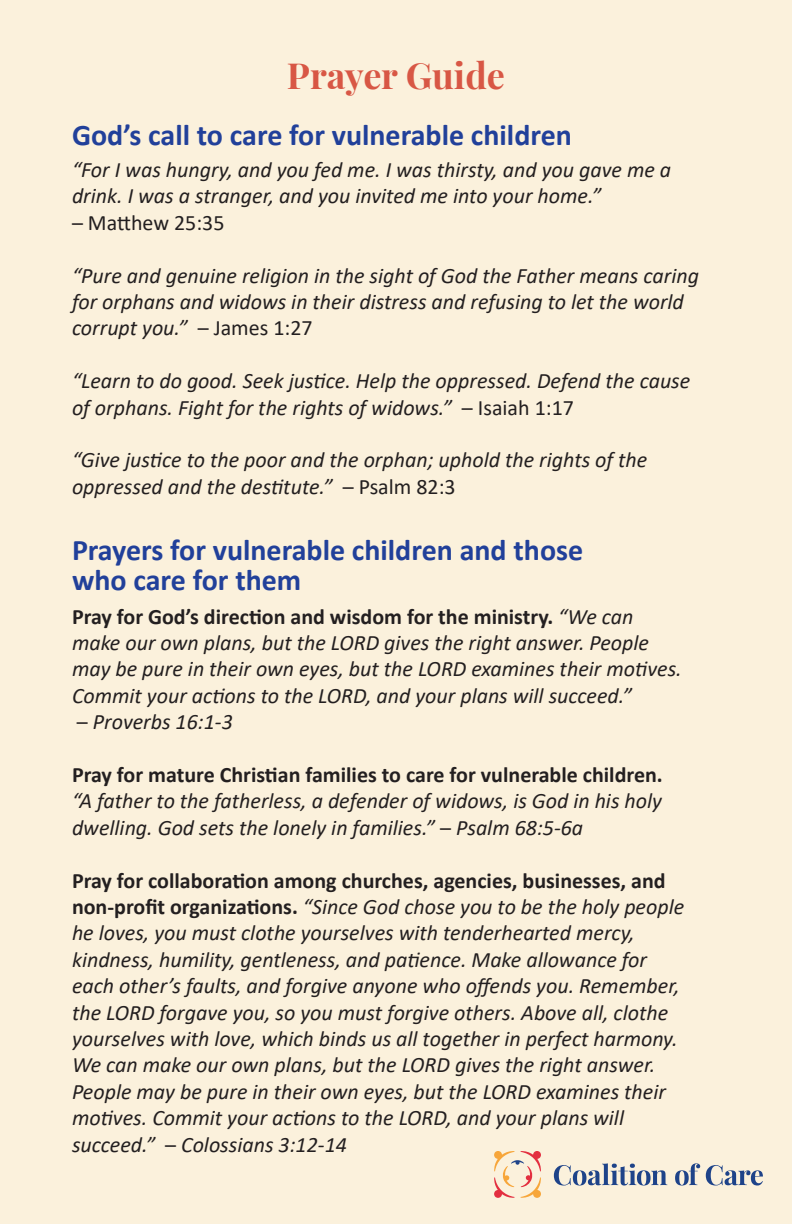
<style>
.page{position:relative;width:792px;height:1224px;background:#fbf1dc}
.page>*{position:absolute;margin:0;border:0;box-sizing:border-box;transform-origin:0 0}
.t1{font:700 36px "Playfair Display";color:#d85745}
.t2{font:700 30px/30px "Calibri";color:#21409a}
.t3{font:italic 22px/26.4px "Calibri";color:#231f20}
.t4{font:22px "Calibri";color:#231f20}
.s1{font-style:normal}
.s2{font-weight:700;font-style:normal}
</style>
<div class="page">
<svg style="left:554px;top:1163px;width:113px;height:23px"></svg>
<svg style="left:675px;top:1163px;width:25px;height:23px"></svg>
<svg style="left:706px;top:1165px;width:57px;height:21px"></svg>
<svg style="left:494px;top:1151px;width:47px;height:47px"></svg>
<p class="t1" style="left:287px;top:47px;width:220px">Prayer Guide</p>
<p class="t2" style="left:72px;top:119px;width:501px">God’s call to care for vulnerable children</p>
<p class="t3" style="left:72px;top:156px;width:601px">“For I was hungry, and you fed me. I was thirsty, and you gave me a drink. I was a stranger, and you invited me into your home.”</p>
<p class="t4" style="left:72px;top:207px;width:154px">– Matthew 25:35</p>
<p class="t3" style="left:72px;top:261px;width:629px">“Pure and genuine religion in the sight of God the Father means caring for orphans and widows in their distress and refusing to let the world corrupt you.” <span class="s1">– James 1:27</span></p>
<p class="t3" style="left:72px;top:367px;width:620px">“Learn to do good. Seek justice. Help the oppressed. Defend the cause of orphans. Fight for the rights of widows.” <span class="s1">– Isaiah 1:17</span></p>
<p class="t3" style="left:72px;top:446px;width:577px">“Give justice to the poor and the orphan; uphold the rights of the oppressed and the destitute.” <span class="s1">– Psalm 82:3</span></p>
<p class="t2" style="left:72px;top:534px;width:513px">Prayers for vulnerable children and those who care for them</p>
<p class="t3" style="left:72px;top:602px;width:611px"><span class="s2">Pray for God’s direction and wisdom for the ministry.</span> “We can make our own plans, but the LORD gives the right answer. People may be pure in their own eyes, but the LORD examines their motives.<br>Commit your actions to the LORD, and your plans will succeed.”</p>
<p class="t3" style="left:77px;top:708px;width:157px"><span class="s1">–</span> Proverbs 16:1-3</p>
<p class="t3" style="left:72px;top:760px;width:592px;text-align:justify"><span class="s2">Pray for mature Christian families to care for vulnerable children. </span>“A father to the fatherless, a defender of widows, is God in his holy dwelling. God sets the lonely in families.” <span class="s1">–</span> Psalm 68:5-6a</p>
<p class="t3" style="left:72px;top:866px;width:614px"><span class="s2">Pray for collaboration among churches, agencies, businesses, and non-profit organizations.</span> “Since God chose you to be the holy people he loves, you must clothe yourselves with tenderhearted mercy, kindness, humility, gentleness, and patience. Make allowance for each other’s faults, and forgive anyone who offends you. Remember, the LORD forgave you, so you must forgive others. Above all, clothe yourselves with love, which binds us all together in perfect harmony.<br>We can make our own plans, but the LORD gives the right answer.<br>People may be pure in their own eyes, but the LORD examines their motives. Commit your actions to the LORD, and your plans will succeed.” <span class="s1">–</span> Colossians 3:12-14</p>
</div>
